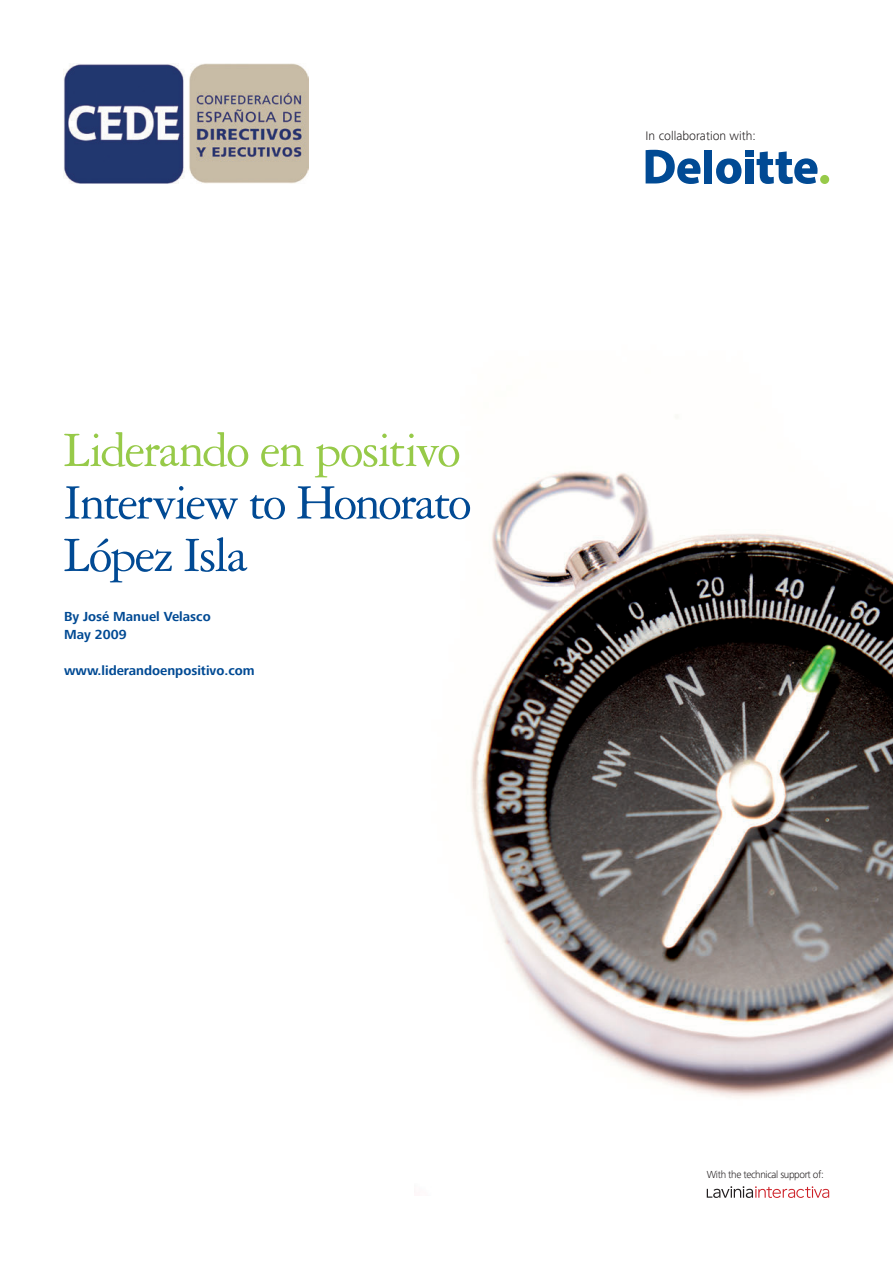
<style>
.page{position:relative;width:893px;height:1263px;background:#fff}
.page>*{position:absolute;margin:0;border:0;box-sizing:border-box;transform-origin:0 0}
.t1{font:52.5px/52.5px "Garamond 3 LT Std";letter-spacing:-.045em;color:#014a94}
.t2{font:52.5px "Garamond 3 LT Std";letter-spacing:-.04em;color:#97ca49}
.t3{font:700 13.5px/18px "Frutiger Next Pro";color:#014a94}
.t4{font:300 12.75px "Frutiger Next Pro";color:#231f20}
.t5{font:300 10.5px "Frutiger Next Pro";letter-spacing:-.035em;color:#231f20}
</style>
<div class="page">
<img style="left:471px;top:471px;width:422px;height:724px">
<img style="left:64px;top:64px;width:244px;height:120px">
<div style="left:704px;top:150px;width:8px;height:33px;background:#014a94"></div>
<svg style="left:716px;top:158px;width:25px;height:26px"></svg>
<div style="left:745px;top:159px;width:8px;height:24px;background:#014a94"></div>
<div style="left:745px;top:150px;width:8px;height:7px;background:#014a94"></div>
<svg style="left:757px;top:151px;width:60px;height:33px"></svg>
<div style="left:820px;top:175px;width:9px;height:9px;background:#97ca49;border-radius:50%"></div>
<svg style="left:646px;top:150px;width:54px;height:34px"></svg>
<svg style="left:707px;top:1186px;width:122px;height:12px"></svg>
<h1 class="t2" style="left:64px;top:422px;width:398px">Liderando en positivo</h1>
<h1 class="t1" style="left:64px;top:477px;width:409px">Interview to Honorato<br>López Isla</h1>
<p class="t3" style="left:64px;top:608px;width:148px">By José Manuel Velasco<br>May 2009</p>
<p class="t3" style="left:64px;top:662px;width:192px">www.liderandoenpositivo.com</p>
<p class="t4" style="left:646px;top:128px;width:112px">In collaboration with:</p>
<p class="t5" style="left:707px;top:1168px;width:119px">With the technical support of:</p>
</div>
